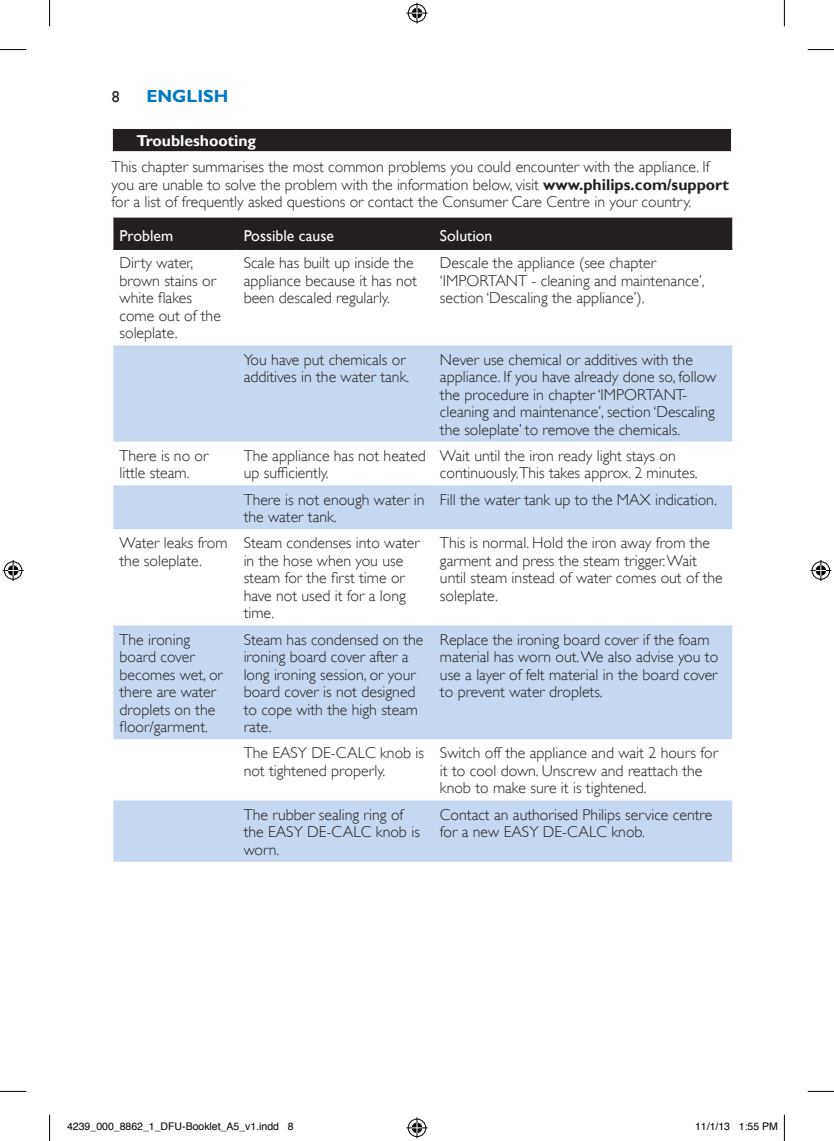
<style>
.page{position:relative;width:834px;height:1141px;background:#fff}
.page>*{position:absolute;margin:0;border:0;box-sizing:border-box;transform-origin:0 0}
.t1{font:700 17.5px "Gill Sans Alt One WGL";color:#0079c2}
.t2{font:15.75px/17.5px "Gill Sans Alt One WGL Light";color:#231f20}
.t3{font:15.75px "Gill Sans Alt One WGL";color:#fff}
.t4{font:700 15.75px "Gill Sans Alt One WGL";color:#fff}
.t5{font:15.75px "Gill Sans Alt One WGL";color:#231f20}
.t6{font:10.5px "Helvetica";color:#000}
.s1{font-family:"Gill Sans Alt One WGL";font-weight:700}
</style>
<div class="page">
<div style="left:112px;top:128px;width:620px;height:25px;background:#dedddd"></div>
<div style="left:113px;top:129px;width:617px;height:22px;background:#231f20"></div>
<div style="left:113px;top:218px;width:619px;height:30px;background:#231f20"></div>
<svg style="left:113px;top:345px;width:619px;height:517px;fill:#c6d8ef"></svg>
<hr style="left:113px;top:248px;width:123px;height:2px;background:#231f20">
<hr style="left:236px;top:248px;width:197px;height:2px;background:#231f20">
<hr style="left:433px;top:248px;width:299px;height:2px;background:#231f20">
<svg style="left:0;top:49px;width:26px;height:1px"></svg>
<svg style="left:807px;top:49px;width:26px;height:1px"></svg>
<svg style="left:0;top:1091px;width:26px;height:1px"></svg>
<svg style="left:807px;top:1091px;width:26px;height:1px"></svg>
<svg style="left:49px;top:0;width:1px;height:26px"></svg>
<svg style="left:49px;top:1115px;width:1px;height:26px"></svg>
<svg style="left:783px;top:0;width:1px;height:26px"></svg>
<svg style="left:783px;top:1115px;width:1px;height:26px"></svg>
<svg style="left:406px;top:3px;width:21px;height:21px"></svg>
<svg style="left:406px;top:1117px;width:21px;height:21px"></svg>
<svg style="left:3px;top:560px;width:21px;height:21px"></svg>
<svg style="left:810px;top:560px;width:21px;height:21px"></svg>
<p class="t5" style="left:112px;top:90px;width:9px">8</p>
<p class="t1" style="left:146px;top:87px;width:83px">ENGLISH</p>
<p class="t4" style="left:136px;top:133px;width:121px">Troubleshooting</p>
<p class="t2" style="left:112px;top:159px;width:618px">This chapter summarises the most common problems you could encounter with the appliance. If you are unable to solve the problem with the information below, visit <span class="s1">www.philips.com/support </span>for a list of frequently asked questions or contact the Consumer Care Centre in your country.</p>
<p class="t3" style="left:119px;top:229px;width:55px">Problem</p>
<p class="t3" style="left:243px;top:229px;width:92px">Possible cause</p>
<p class="t3" style="left:440px;top:229px;width:54px">Solution</p>
<p class="t2" style="left:119px;top:255px;width:103px">Dirty water, brown stains or white lakes come out of the soleplate.</p>
<p class="t2" style="left:243px;top:255px;width:175px">Scale has built up inside the appliance because it has not been descaled regularly.</p>
<p class="t2" style="left:440px;top:255px;width:266px">Descale the appliance (see chapter ‘IMPORTANT - cleaning and maintenance’, section ‘Descaling the appliance’).</p>
<p class="t2" style="left:243px;top:352px;width:167px">You have put chemicals or additives in the water tank.</p>
<p class="t2" style="left:440px;top:352px;width:278px">Never use chemical or additives with the appliance. If you have already done so, follow the procedure in chapter ‘IMPORTANT&shy;cleaning and maintenance’, section ‘Descaling the soleplate’ to remove the chemicals.</p>
<p class="t2" style="left:119px;top:448px;width:90px">There is no or little steam.</p>
<p class="t2" style="left:243px;top:448px;width:184px">The appliance has not heated up suficiently.</p>
<p class="t2" style="left:440px;top:448px;width:259px">Wait until the iron ready light stays on continuously.This takes approx. 2 minutes.</p>
<p class="t2" style="left:243px;top:492px;width:182px">There is not enough water in the water tank.</p>
<p class="t2" style="left:440px;top:492px;width:278px">Fill the water tank up to the MAX indication.</p>
<p class="t2" style="left:119px;top:535px;width:109px">Water leaks from the soleplate.</p>
<p class="t2" style="left:243px;top:535px;width:177px">Steam condenses into water in the hose when you use steam for the irst time or have not used it for a long time.</p>
<p class="t2" style="left:440px;top:535px;width:284px">This is normal. Hold the iron away from the garment and press the steam trigger. Wait until steam instead of water comes out of the soleplate.</p>
<p class="t2" style="left:119px;top:632px;width:105px">The ironing board cover becomes wet, or there are water droplets on the loor/garment.</p>
<p class="t2" style="left:243px;top:632px;width:181px">Steam has condensed on the ironing board cover after a long ironing session, or your board cover is not designed to cope with the high steam rate.</p>
<p class="t2" style="left:440px;top:632px;width:280px">Replace the ironing board cover if the foam material has worn out. We also advise you to use a layer of felt material in the board cover to prevent water droplets.</p>
<p class="t2" style="left:243px;top:745px;width:182px">The EASY DE-CALC knob is not tightened properly.</p>
<p class="t2" style="left:440px;top:745px;width:279px">Switch off the appliance and wait 2 hours for it to cool down. Unscrew and reattach the knob to make sure it is tightened.</p>
<p class="t2" style="left:243px;top:807px;width:178px">The rubber sealing ring of the EASY DE-CALC knob is worn.</p>
<p class="t2" style="left:440px;top:807px;width:274px">Contact an authorised Philips service centre for a new EASY DE-CALC knob.</p>
<p class="t6" style="left:67px;top:1123px;width:228px">4239_000_8862_1_DFU-Booklet_A5_v1.indd 8</p>
<p class="t6" style="left:694px;top:1123px;width:84px">11/1/13 1:55 PM</p>
</div>
